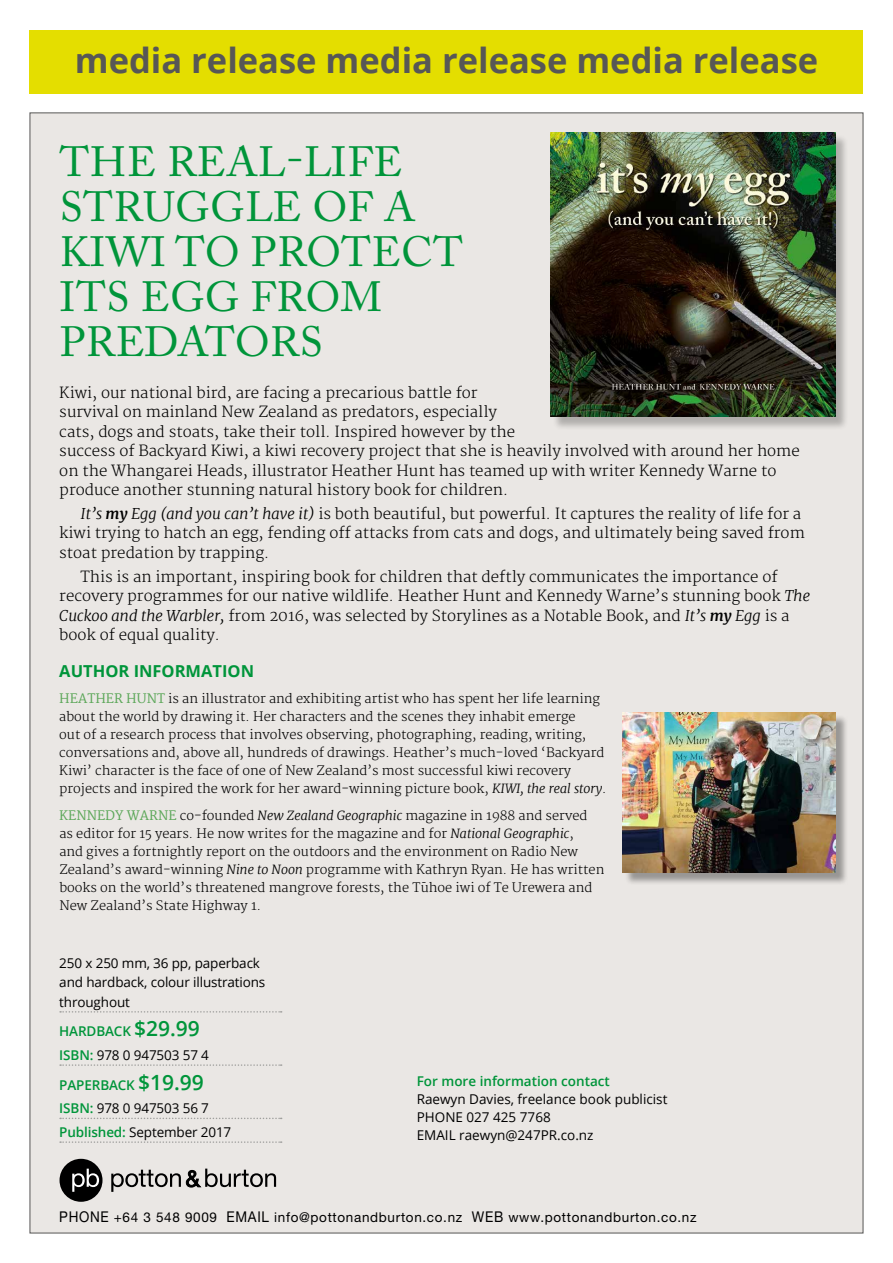
<style>
.page{position:relative;width:893px;height:1263px;background:#fff}
.page>*{position:absolute;margin:0;border:0;box-sizing:border-box;transform-origin:0 0}
.t1{font:42px/45px "Adobe Caslon Pro";letter-spacing:.015em;color:#00953a}
.t2{font:700 34.5px "Open Sans";color:#575756}
.t3{font:700 16.5px "Open Sans";color:#00953a}
.t4{font:300 15px/19.5px "Merriweather";color:#000}
.t5{font:13.5px/18px "Open Sans";letter-spacing:-.01em;color:#000}
.t6{font:13.5px "Helvetica Neue";letter-spacing:.05em;color:#000}
.t7{font:600 13.5px/23.7px "Open Sans";color:#00953a}
.t8{font:300 12.75px/18px "Merriweather";color:#000}
.s1{font-style:italic}
.s2{font-weight:700;font-style:italic}
.s3{font-weight:400;color:#5ca759}
.s4{font-size:21px}
.s5{font-weight:400;color:#000}
.s6{font-weight:600;color:#00953a}
.s7{font-weight:600;font-size:21px;color:#00953a}
.s8{font-size:14.85px}
</style>
<div class="page">
<div style="left:30px;top:113px;width:833px;height:1120px;background:#eae7e4"></div>
<div style="left:552px;top:134px;width:297px;height:296px;background:#000;opacity:.25"></div>
<img style="left:551px;top:133px;width:284px;height:284px">
<div style="left:30px;top:30px;width:833px;height:63px;background:#e4de00"></div>
<svg style="left:111px;top:1168px;width:165px;height:24px"></svg>
<div style="left:60px;top:1159px;width:43px;height:43px;background:#000;border-radius:50%"></div>
<svg style="left:72px;top:1169px;width:27px;height:23px"></svg>
<div style="left:624px;top:715px;width:224px;height:170px;background:#000;opacity:.35"></div>
<img style="left:622px;top:713px;width:213px;height:159px">
<svg style="left:60px;top:1011px;width:222px;height:1px"></svg>
<svg style="left:60px;top:1064px;width:222px;height:2px"></svg>
<svg style="left:60px;top:1117px;width:222px;height:2px"></svg>
<svg style="left:60px;top:1141px;width:222px;height:2px"></svg>
<h2 class="t2" style="left:75px;top:37px;width:745px">media release media release media release</h2>
<h1 class="t1" style="left:60px;top:139px;width:405px">THE REAL-LIFE<br>STRUGGLE OF A<br>KIWI TO PROTECT<br>ITS EGG FROM<br>PREDATORS</h1>
<p class="t4" style="left:59px;top:383px;width:742px">Kiwi, our national bird, are facing a precarious battle for<br>survival on mainland New Zealand as predators, especially<br>cats, dogs and stoats, take their toll. Inspired however by the<br>success of Backyard Kiwi, a kiwi recovery project that she is heavily involved with around her home on the Whangarei Heads, illustrator Heather Hunt has teamed up with writer Kennedy Warne to produce another stunning natural history book for children.</p>
<p class="t4" style="left:59px;top:504px;width:747px;text-indent:21px"><span class="s1">It’s</span> <span class="s2">my</span> <span class="s1">Egg (and you can’t have it)</span> is both beautiful, but powerful. It captures the reality of life for a kiwi trying to hatch an egg, fending off attacks from cats and dogs, and ultimately being saved from stoat predation by trapping.</p>
<p class="t4" style="left:59px;top:567px;width:752px;text-indent:21px">This is an important, inspiring book for children that deftly communicates the importance of recovery programmes for our native wildlife. Heather Hunt and Kennedy Warne’s stunning book <span class="s1">The Cuckoo and the Warbler,</span> from 2016, was selected by Storylines as a Notable Book, and <span class="s1">It’s</span> <span class="s2">my</span> <span class="s1">Egg</span> is a book of equal quality.</p>
<p class="t3" style="left:59px;top:659px;width:196px">AUTHOR INFORMATION</p>
<p class="t8" style="left:59px;top:690px;width:549px"><span class="s3">HEATHER HUNT</span> is an illustrator and exhibiting artist who has spent her life learning about the world by drawing it. Her characters and the scenes they inhabit emerge<br>out of a research process that involves observing, photographing, reading, writing, conversations and, above all, hundreds of drawings. Heather’s much-loved ‘Backyard Kiwi’ character is the face of one of New Zealand’s most successful kiwi recovery projects and inspired the work for her award-winning picture book, <span class="s1">KIWI, the real story</span>.</p>
<p class="t8" style="left:59px;top:807px;width:546px"><span class="s3">KENNEDY WARNE</span> co-founded <span class="s1">New Zealand Geographic</span> magazine in 1988 and served<br>as editor for 15 years. He now writes for the magazine and for <span class="s1">National Geographic</span>,<br>and gives a fortnightly report on the outdoors and the environment on Radio New Zealand’s award-winning <span class="s1">Nine to Noon</span> programme with Kathryn Ryan. He has written books on the world’s threatened mangrove forests, the Tuhoe iwi of Te Urewera and</p>
<p class="t8" style="left:421px;top:879px;width:7px">¯</p>
<p class="t8" style="left:59px;top:897px;width:203px">New Zealand’s State Highway 1.</p>
<p class="t5" style="left:59px;top:953px;width:208px;line-height:19.5px">250 x 250 mm, 36 pp, paperback and hardback, colour illustrations throughout</p>
<p class="t7" style="left:59px;top:1019px;width:151px">HARDBACK <span class="s4">$29.99<br></span>ISBN: <span class="s5">978 0 947503 57 4</span></p>
<p class="t5" style="left:59px;top:1072px;width:174px;line-height:23.7px"><span class="s6">PAPERBACK</span> <span class="s7">$19.99<br></span><span class="s6">ISBN:</span> 978 0 947503 56 7<br><span class="s6">Published:</span> September 2017</p>
<p class="t7" style="left:417px;top:1069px;width:195px">For more information contact</p>
<p class="t5" style="left:417px;top:1090px;width:252px">Raewyn Davies, freelance book publicist<br>PHONE 027 425 7768<br>EMAIL raewyn@247PR.co.nz</p>
<p class="t6" style="left:59px;top:1209px;width:639px"><span class="s8">PHONE</span> +64 3 548 9009 <span class="s8">EMAIL</span> info@pottonandburton.co.nz <span class="s8">WEB</span> www.pottonandburton.co.nz</p>
</div>
